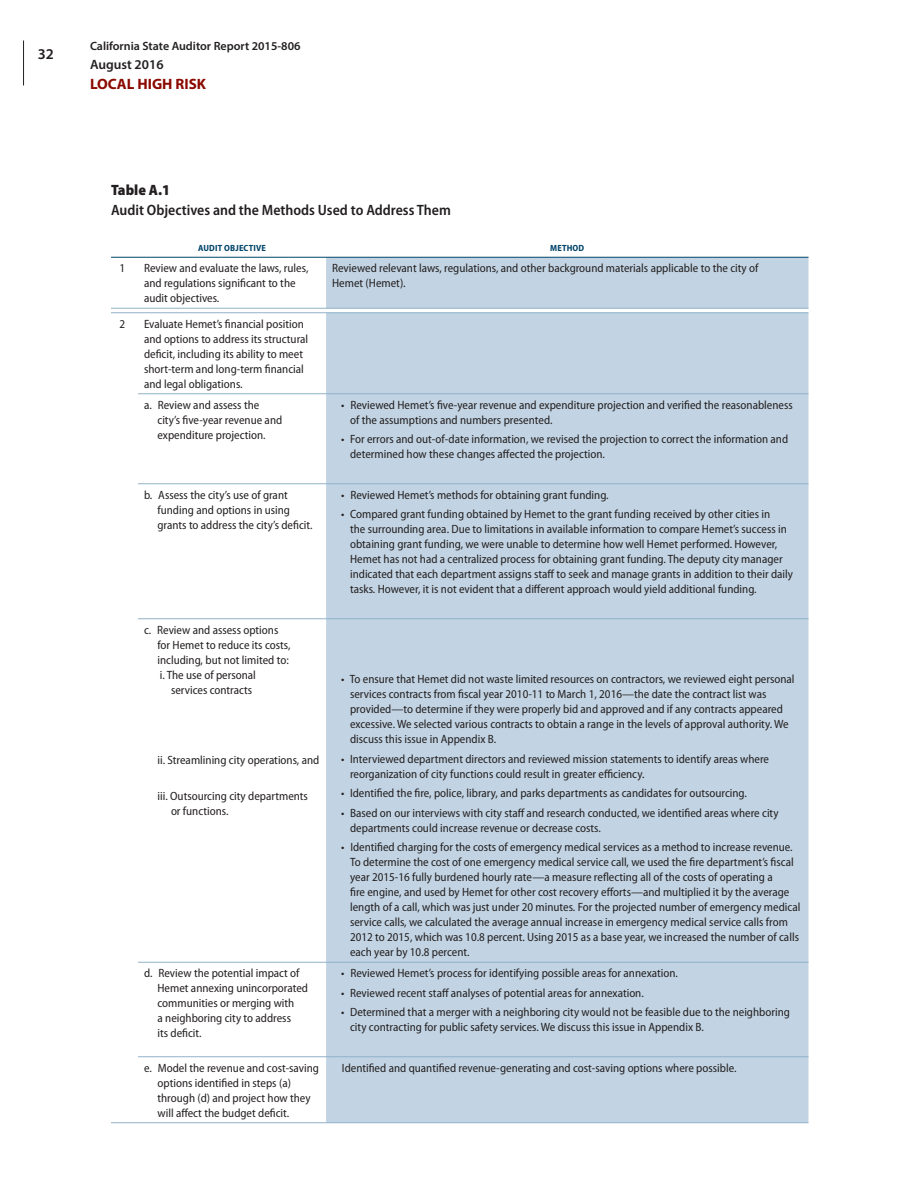
<style>
.page{position:relative;width:918px;height:1188px;background:#fff}
.page>*{position:absolute;margin:0;border:0;box-sizing:border-box;transform-origin:0 0}
.table_title{font:600 semi-condensed 15px "Myriad Pro";color:#231f20}
.t1{font:700 15px "Myriad Pro";color:#8b0a02}
.table_number{font:900 semi-condensed 15px "Myriad Pro";color:#231f20}
.t2{font:600 15px "Myriad Pro";color:#231f20}
.t3{font:600 13.5px "Myriad Pro";color:#231f20}
.table_text{font:semi-condensed 12px/15px "Myriad Pro";color:#231f20}
.t4{font:600 12px "Myriad Pro";color:#231f20}
.table_heads{font:700 semi-condensed 9px "Myriad Pro";letter-spacing:.02em;color:#00446a}
</style>
<div class="page">
<hr style="left:23px;top:40px;width:1px;height:46px;background:#231f20">
<div style="left:326px;top:258px;width:482px;height:864px;background:#c2d4e3"></div>
<svg style="left:111px;top:308px;width:27px;height:5px"></svg>
<svg style="left:111px;top:1122px;width:27px;height:1px"></svg>
<hr style="left:138px;top:308px;width:188px;height:1px;background:#90b1c9">
<hr style="left:138px;top:312px;width:188px;height:1px;background:#90b1c9">
<hr style="left:138px;top:393px;width:188px;height:1px;background:#90b1c9">
<hr style="left:138px;top:483px;width:188px;height:1px;background:#90b1c9">
<hr style="left:138px;top:618px;width:188px;height:1px;background:#90b1c9">
<hr style="left:138px;top:962px;width:188px;height:1px;background:#90b1c9">
<hr style="left:138px;top:1056px;width:188px;height:1px;background:#90b1c9">
<hr style="left:138px;top:1122px;width:188px;height:1px;background:#90b1c9">
<hr style="left:326px;top:308px;width:482px;height:1px;background:#90b1c9">
<hr style="left:326px;top:312px;width:482px;height:1px;background:#90b1c9">
<hr style="left:326px;top:393px;width:482px;height:1px;background:#90b1c9">
<hr style="left:326px;top:483px;width:482px;height:1px;background:#90b1c9">
<hr style="left:326px;top:618px;width:482px;height:1px;background:#90b1c9">
<hr style="left:326px;top:962px;width:482px;height:1px;background:#90b1c9">
<hr style="left:326px;top:1056px;width:482px;height:1px;background:#90b1c9">
<hr style="left:326px;top:1122px;width:482px;height:1px;background:#90b1c9">
<svg style="left:111px;top:257px;width:27px;height:1px"></svg>
<hr style="left:138px;top:257px;width:188px;height:1px;background:#00446a">
<hr style="left:326px;top:257px;width:482px;height:1px;background:#00446a">
<p class="t2" style="left:38px;top:44px;width:18px">32</p>
<p class="t4" style="left:90px;top:38px;width:212px">California State Auditor Report 2015-806</p>
<p class="t3" style="left:90px;top:56px;width:75px">August 2016</p>
<p class="t1" style="left:90px;top:74px;width:118px">LOCAL HIGH RISK</p>
<p class="table_number" style="left:111px;top:181px;width:61px">Table A.1</p>
<p class="table_title" style="left:111px;top:201px;width:341px">Audit Objectives and the Methods Used to Address Them</p>
<p class="table_heads" style="left:198px;top:243px;width:69px">AUDIT OBJECTIVE</p>
<p class="table_heads" style="left:550px;top:243px;width:36px">METHOD</p>
<p class="table_text" style="left:119px;top:261px;width:7px">1</p>
<p class="table_text" style="left:144px;top:261px;width:166px">Review and evaluate the laws, rules, and regulations significant to the audit objectives.</p>
<p class="table_text" style="left:332px;top:261px;width:428px">Reviewed relevant laws, regulations, and other background materials applicable to the city of<br>Hemet (Hemet).</p>
<p class="table_text" style="left:119px;top:316px;width:7px">2</p>
<p class="table_text" style="left:144px;top:316px;width:166px">Evaluate Hemet’s financial position and options to address its structural deficit, including its ability to meet short-term and long-term financial and legal obligations.</p>
<p class="table_text" style="left:158px;top:397px;width:126px;text-indent:-14px">a. Review and assess the city’s five‑year revenue and expenditure projection.</p>
<p class="table_text" style="left:350px;top:397px;width:444px;text-indent:-9px">• Reviewed Hemet’s five-year revenue and expenditure projection and verified the reasonableness of the assumptions and numbers presented.</p>
<p class="table_text" style="left:350px;top:432px;width:440px;text-indent:-9px">• For errors and out-of-date information, we revised the projection to correct the information and determined how these changes affected the projection.</p>
<p class="table_text" style="left:158px;top:487px;width:157px;text-indent:-14px">b. Assess the city’s use of grant funding and options in using grants to address the city’s deficit.</p>
<p class="table_text" style="left:341px;top:487px;width:269px">• Reviewed Hemet’s methods for obtaining grant funding.</p>
<p class="table_text" style="left:350px;top:507px;width:445px;text-indent:-9px">• Compared grant funding obtained by Hemet to the grant funding received by other cities in<br>the surrounding area. Due to limitations in available information to compare Hemet’s success in obtaining grant funding, we were unable to determine how well Hemet performed. However, Hemet has not had a centralized process for obtaining grant funding. The deputy city manager indicated that each department assigns staff to seek and manage grants in addition to their daily tasks. However, it is not evident that a different approach would yield additional funding.</p>
<p class="table_text" style="left:158px;top:622px;width:134px;text-indent:-14px">c. Review and assess options for Hemet to reduce its costs, including, but not limited to:</p>
<p class="table_text" style="left:171px;top:667px;width:86px;text-indent:-11px">i. The use of personal services contracts</p>
<p class="table_text" style="left:158px;top:753px;width:163px">ii. Streamlining city operations, and</p>
<p class="table_text" style="left:171px;top:789px;width:138px;text-indent:-14px">iii. Outsourcing city departments or functions.</p>
<p class="table_text" style="left:350px;top:672px;width:446px;text-indent:-9px">• To ensure that Hemet did not waste limited resources on contractors, we reviewed eight personal services contracts from fiscal year 2010-11 to March 1, 2016—the date the contract list was provided—to determine if they were properly bid and approved and if any contracts appeared excessive. We selected various contracts to obtain a range in the levels of approval authority. We discuss this issue in Appendix B.</p>
<p class="table_text" style="left:350px;top:751px;width:420px;text-indent:-9px">• Interviewed department directors and reviewed mission statements to identify areas where reorganization of city functions could result in greater efficiency.</p>
<p class="table_text" style="left:341px;top:786px;width:407px">• Identified the fire, police, library, and parks departments as candidates for outsourcing.</p>
<p class="table_text" style="left:350px;top:805px;width:430px;text-indent:-9px">• Based on our interviews with city staff and research conducted, we identified areas where city departments could increase revenue or decrease costs.</p>
<p class="table_text" style="left:350px;top:840px;width:452px;text-indent:-9px">• Identified charging for the costs of emergency medical services as a method to increase revenue.<br>To determine the cost of one emergency medical service call, we used the fire department’s fiscal year 2015-16 fully burdened hourly rate—a measure reflecting all of the costs of operating a<br>fire engine, and used by Hemet for other cost recovery efforts—and multiplied it by the average length of a call, which was just under 20 minutes. For the projected number of emergency medical service calls, we calculated the average annual increase in emergency medical service calls from 2012 to 2015, which was 10.8 percent. Using 2015 as a base year, we increased the number of calls each year by 10.8 percent.</p>
<p class="table_text" style="left:158px;top:966px;width:152px;text-indent:-14px">d. Review the potential impact of<br>Hemet annexing unincorporated communities or merging with<br>a neighboring city to address<br>its deficit.</p>
<p class="table_text" style="left:341px;top:966px;width:338px">• Reviewed Hemet’s process for identifying possible areas for annexation.</p>
<p class="table_text" style="left:341px;top:985px;width:304px">• Reviewed recent staff analyses of potential areas for annexation.</p>
<p class="table_text" style="left:350px;top:1005px;width:441px;text-indent:-9px">• Determined that a merger with a neighboring city would not be feasible due to the neighboring city contracting for public safety services. We discuss this issue in Appendix B.</p>
<p class="table_text" style="left:158px;top:1060px;width:163px;text-indent:-14px">e. Model the revenue and cost-saving options identified in steps (a) through (d) and project how they will affect the budget deficit.</p>
<p class="table_text" style="left:342px;top:1060px;width:396px">Identified and quantified revenue-generating and cost-saving options where possible.</p>
</div>
